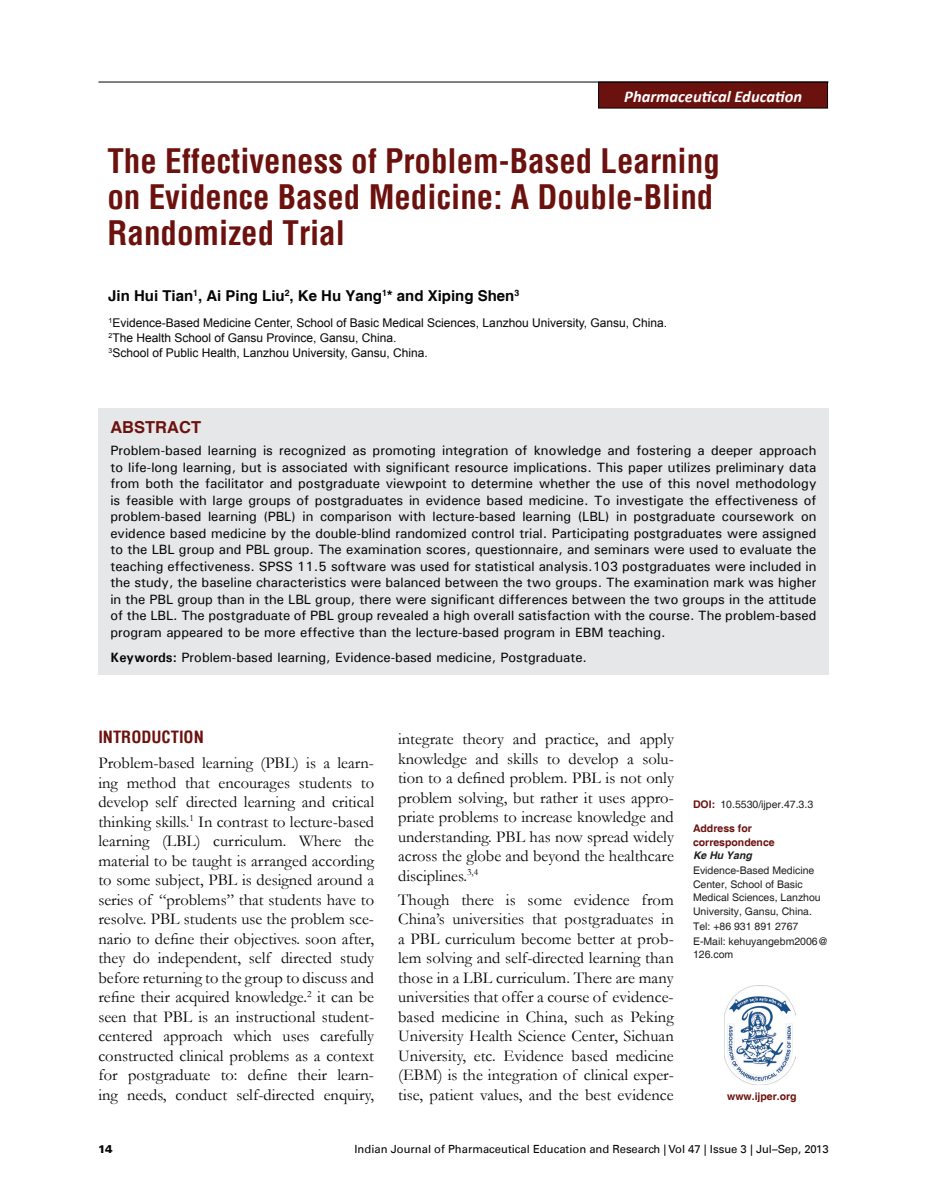
<style>
.page{position:relative;width:927px;height:1197px;background:#fff}
.page>*{position:absolute;margin:0;border:0;box-sizing:border-box;transform-origin:0 0}
.t1{font:700 condensed 33px/36px "Helvetica";color:#6c120e}
.Body_Text{font:16.5px/19.5px "Garamond";color:#050406;text-align:justify}
.t2{font:italic 700 16.5px "Calibri";color:#fff}
.t3{font:700 condensed 16.5px "Helvetica";color:#6c120e}
.Abstr_Head{font:700 16.5px "Helvetica";color:#6c120e}
.Author_name{font:700 15px "Helvetica";color:#050406}
.Abstract_text{font:500 13.5px/16.5px "Univers";color:#050406;text-align:justify}
.Abstract_keywords{font:500 13.5px "Univers";color:#050406}
.Author_Dept{font:12px "Arial";color:#050406}
.t4{font:11.25px "Univers LT";color:#050406}
.t5{font:900 11.25px "Univers LT";color:#050406}
.Corr_addr{font:10.5px/13.5px "Helvetica";color:#231f20}
.Add{font:700 10.5px/13.5px "Helvetica";color:#6c120e}
.EML{font:10.5px/13.5px "Helvetica";color:#231f20}
.DOI{font:10.5px "Helvetica";color:#231f20}
.Corr_author{font:italic 700 10.5px "Helvetica";color:#231f20}
.s1{font-weight:700}
.s2{font-weight:700;color:#6c120e}
</style>
<div class="page">
<div style="left:598px;top:82px;width:230px;height:26px;background:#6c120e;border:1px solid #050406"></div>
<hr style="left:98px;top:82px;width:731px;height:1px;background:#050406">
<img style="left:724px;top:986px;width:72px;height:98px">
<div style="left:98px;top:409px;width:730px;height:266px;background:#e6e7e9"></div>
<p class="t2" style="left:624px;top:86px;width:179px">Pharmaceutical Education</p>
<p class="t1" style="left:107px;top:143px;width:614px">The Effectiveness of Problem-Based Learning on Evidence Based Medicine: A Double-Blind<br>Randomized Trial</p>
<p class="Author_name" style="left:108px;top:286px;width:413px">Jin Hui Tian<sup>1</sup>, Ai Ping Liu<sup>2</sup>, Ke Hu Yang<sup>1</sup>* and Xiping Shen<sup>3</sup></p>
<p class="Author_Dept" style="left:109px;top:315px;width:560px"><sup>1</sup>Evidence-Based Medicine Center, School of Basic Medical Sciences, Lanzhou University, Gansu, China.</p>
<p class="Author_Dept" style="left:109px;top:330px;width:290px"><sup>2</sup>The Health School of Gansu Province, Gansu, China.</p>
<p class="Author_Dept" style="left:109px;top:345px;width:321px"><sup>3</sup>School of Public Health, Lanzhou University, Gansu, China.</p>
<p class="Abstr_Head" style="left:110px;top:417px;width:92px">ABSTRACT</p>
<p class="Abstract_text" style="left:110px;top:442px;width:708px">Problem-based learning is recognized as promoting integration of knowledge and fostering a deeper approach to life-long learning, but is associated with significant resource implications. This paper utilizes preliminary data from both the facilitator and postgraduate viewpoint to determine whether the use of this novel methodology is feasible with large groups of postgraduates in evidence based medicine. To investigate the effectiveness of problem-based learning (PBL) in comparison with lecture-based learning (LBL) in postgraduate coursework on evidence based medicine by the double-blind randomized control trial. Participating postgraduates were assigned to the LBL group and PBL group. The examination scores, questionnaire, and seminars were used to evaluate the teaching effectiveness. SPSS 11.5 software was used for statistical analysis.103 postgraduates were included in the study, the baseline characteristics were balanced between the two groups. The examination mark was higher in the PBL group than in the LBL group, there were significant differences between the two groups in the attitude of the LBL. The postgraduate of PBL group revealed a high overall satisfaction with the course. The problem-based program appeared to be more effective than the lecture-based program in EBM teaching.</p>
<p class="Abstract_keywords" style="left:110px;top:649px;width:478px"><span class="s1">Keywords:</span> Problem-based learning, Evidence-based medicine, Postgraduate.</p>
<h1 class="t3" style="left:98px;top:726px;width:107px">INTRODUCTION</h1>
<p class="Body_Text" style="left:98px;top:753px;width:277px">Problem-based learning (PBL) is a learn&shy;ing method that encourages students to develop self directed learning and critical thinking skills.<sup>1</sup> In contrast to lecture-based learning (LBL) curriculum. Where the material to be taught is arranged according to some subject, PBL is designed around a series of “problems” that students have to resolve. PBL students use the problem sce&shy;nario to define their objectives. soon after, they do independent, self directed study before returning to the group to discuss and refine their acquired knowledge.<sup>2</sup> it can be seen that PBL is an instructional student&shy;centered approach which uses carefully constructed clinical problems as a context for postgraduate to: define their learn&shy;ing needs, conduct self-directed enquiry,</p>
<p class="Body_Text" style="left:398px;top:729px;width:277px">integrate theory and practice, and apply knowledge and skills to develop a solu&shy;tion to a defined problem. PBL is not only problem solving, but rather it uses appro&shy;priate problems to increase knowledge and understanding. PBL has now spread widely across the globe and beyond the healthcare disciplines.<sup>3,4</sup></p>
<p class="Body_Text" style="left:398px;top:889px;width:277px">Though there is some evidence from China’s universities that postgraduates in a PBL curriculum become better at prob&shy;lem solving and self-directed learning than those in a LBL curriculum. There are many universities that offer a course of evidence&shy;based medicine in China, such as Peking University Health Science Center, Sichuan University, etc. Evidence based medicine (EBM) is the integration of clinical exper&shy;tise, patient values, and the best evidence</p>
<p class="DOI" style="left:693px;top:799px;width:122px"><span class="s2">DOI:</span> 10.5530/ijper.47.3.3</p>
<p class="Add" style="left:693px;top:823px;width:83px">Address for correspondence</p>
<p class="Corr_author" style="left:693px;top:849px;width:60px">Ke Hu Yang</p>
<p class="Corr_addr" style="left:693px;top:864px;width:129px">Evidence-Based Medicine<br>Center, School of Basic<br>Medical Sciences, Lanzhou<br>University, Gansu, China.</p>
<p class="Corr_addr" style="left:693px;top:920px;width:107px">Tel: +86 931 891 2767</p>
<p class="EML" style="left:693px;top:935px;width:137px">E-Mail: kehuyangebm2006@<br>126.com</p>
<p class="Add" style="left:727px;top:1090px;width:71px">www.ijper.org</p>
<p class="t5" style="left:98px;top:1141px;width:16px">14</p>
<p class="t4" style="left:355px;top:1142px;width:476px">Indian Journal of Pharmaceutical Education and Research | Vol 47 | Issue 3 | Jul–Sep, 2013</p>
</div>
